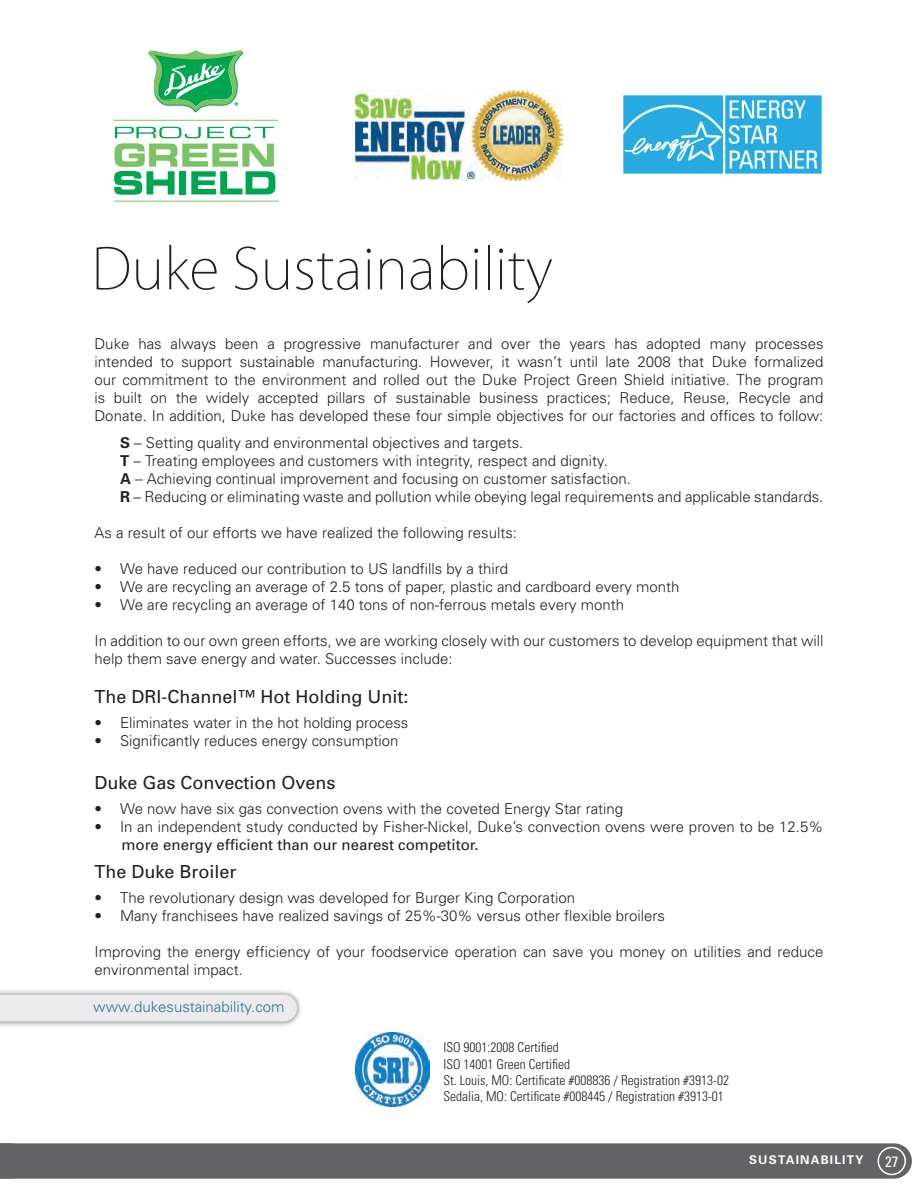
<style>
.page{position:relative;width:918px;height:1188px;background:#fff}
.page>*{position:absolute;margin:0;border:0;box-sizing:border-box;transform-origin:0 0}
.t1{font:200 55.8px "Koz Go Pr 6 N";color:#231f20}
.t2{font:18px "Univers";color:#231f20}
.t3{font:300 15px/18px "Univers";color:#231f20}
.t4{font:300 15px "Univers";color:#337091}
.t5{font:condensed 15px "Univers";color:#fff}
.t6{font:300 condensed 13.5px "Univers";color:#231f20}
.t7{font:700 12px "Univers";letter-spacing:.1em;color:#fff}
.s1{font-weight:700}
.s2{font-weight:400}
</style>
<div class="page">
<div style="left:0;top:1143px;width:912px;height:36px;background:#636366"></div>
<div style="left:878px;top:1148px;width:27px;height:26px;background:#636366;border-radius:50%"></div>
<div style="left:878px;top:1147px;width:28px;height:28px;border:2px solid #fff;border-radius:50%"></div>
<div style="left:0;top:989px;width:303px;height:38px;background:#231f20;opacity:.65"></div>
<div style="left:0;top:995px;width:297px;height:27px;background:#ececee"></div>
<svg style="left:114px;top:127px;width:161px;height:68px"></svg>
<hr style="left:114px;top:201px;width:165px;height:1px;background:#7bc466">
<hr style="left:113px;top:120px;width:165px;height:1px;background:#7bc466">
<svg style="left:149px;top:51px;width:94px;height:61px"></svg>
<img style="left:623px;top:95px;width:199px;height:79px">
<img style="left:356px;top:89px;width:207px;height:92px">
<img style="left:356px;top:1033px;width:74px;height:74px">
<p class="t1" style="left:91px;top:237px;width:463px">Duke Sustainability</p>
<p class="t3" style="left:94px;top:334px;width:731px;text-align:justify">Duke has always been a progressive manufacturer and over the years has adopted many processes intended to support sustainable manufacturing. However, it wasn’t until late 2008 that Duke formalized our commitment to the environment and rolled out the Duke Project Green Shield initiative. The program is built on the widely accepted pillars of sustainable business practices; Reduce, Reuse, Recycle and Donate. In addition, Duke has developed these four simple objectives for our factories and offices to follow:</p>
<p class="t3" style="left:120px;top:433px;width:405px"><span class="s1">S</span> – Setting quality and environmental objectives and targets.</p>
<p class="t3" style="left:120px;top:451px;width:489px"><span class="s1">T</span> – Treating employees and customers with integrity, respect and dignity.</p>
<p class="t3" style="left:120px;top:469px;width:512px"><span class="s1">A</span> – Achieving continual improvement and focusing on customer satisfaction.</p>
<p class="t3" style="left:120px;top:487px;width:705px"><span class="s1">R</span> – Reducing or eliminating waste and pollution while obeying legal requirements and applicable standards.</p>
<p class="t3" style="left:94px;top:523px;width:424px">As a result of our efforts we have realized the following results:</p>
<p class="t3" style="left:94px;top:559px;width:415px">• We have reduced our contribution to US landfills by a third</p>
<p class="t3" style="left:94px;top:577px;width:587px">• We are recycling an average of 2.5 tons of paper, plastic and cardboard every month</p>
<p class="t3" style="left:94px;top:595px;width:531px">• We are recycling an average of 140 tons of non-ferrous metals every month</p>
<p class="t3" style="left:94px;top:631px;width:731px">In addition to our own green efforts, we are working closely with our customers to develop equipment that will help them save energy and water. Successes include:</p>
<p class="t2" style="left:94px;top:686px;width:316px">The DRI-Channel™ Hot Holding Unit:</p>
<p class="t3" style="left:94px;top:713px;width:315px">• Eliminates water in the hot holding process</p>
<p class="t3" style="left:94px;top:731px;width:305px">• Significantly reduces energy consumption</p>
<p class="t2" style="left:94px;top:771px;width:243px">Duke Gas Convection Ovens</p>
<p class="t3" style="left:94px;top:799px;width:530px">• We now have six gas convection ovens with the coveted Energy Star rating</p>
<p class="t3" style="left:122px;top:817px;width:703px;text-indent:-27px">• In an independent study conducted by Fisher-Nickel, Duke’s convection ovens were proven to be 12.5% <span class="s2">more energy efficient than our nearest competitor.</span></p>
<p class="t2" style="left:94px;top:861px;width:144px">The Duke Broiler</p>
<p class="t3" style="left:94px;top:888px;width:482px">• The revolutionary design was developed for Burger King Corporation</p>
<p class="t3" style="left:94px;top:906px;width:572px">• Many franchisees have realized savings of 25%-30% versus other flexible broilers</p>
<p class="t3" style="left:94px;top:942px;width:730px">Improving the energy efficiency of your foodservice operation can save you money on utilities and reduce environmental impact.</p>
<p class="t4" style="left:93px;top:998px;width:193px">www.dukesustainability.com</p>
<p class="t6" style="left:443px;top:1040px;width:117px">ISO 9001:2008 Certified</p>
<p class="t6" style="left:443px;top:1056px;width:128px">ISO 14001 Green Certified</p>
<p class="t6" style="left:443px;top:1072px;width:287px">St. Louis, MO: Certificate #008836 / Registration #3913-02</p>
<p class="t6" style="left:443px;top:1088px;width:282px">Sedalia, MO: Certificate #008445 / Registration #3913-01</p>
<p class="t7" style="left:749px;top:1152px;width:116px">SUSTAINABILITY</p>
<p class="t5" style="left:885px;top:1152px;width:15px">27</p>
</div>
